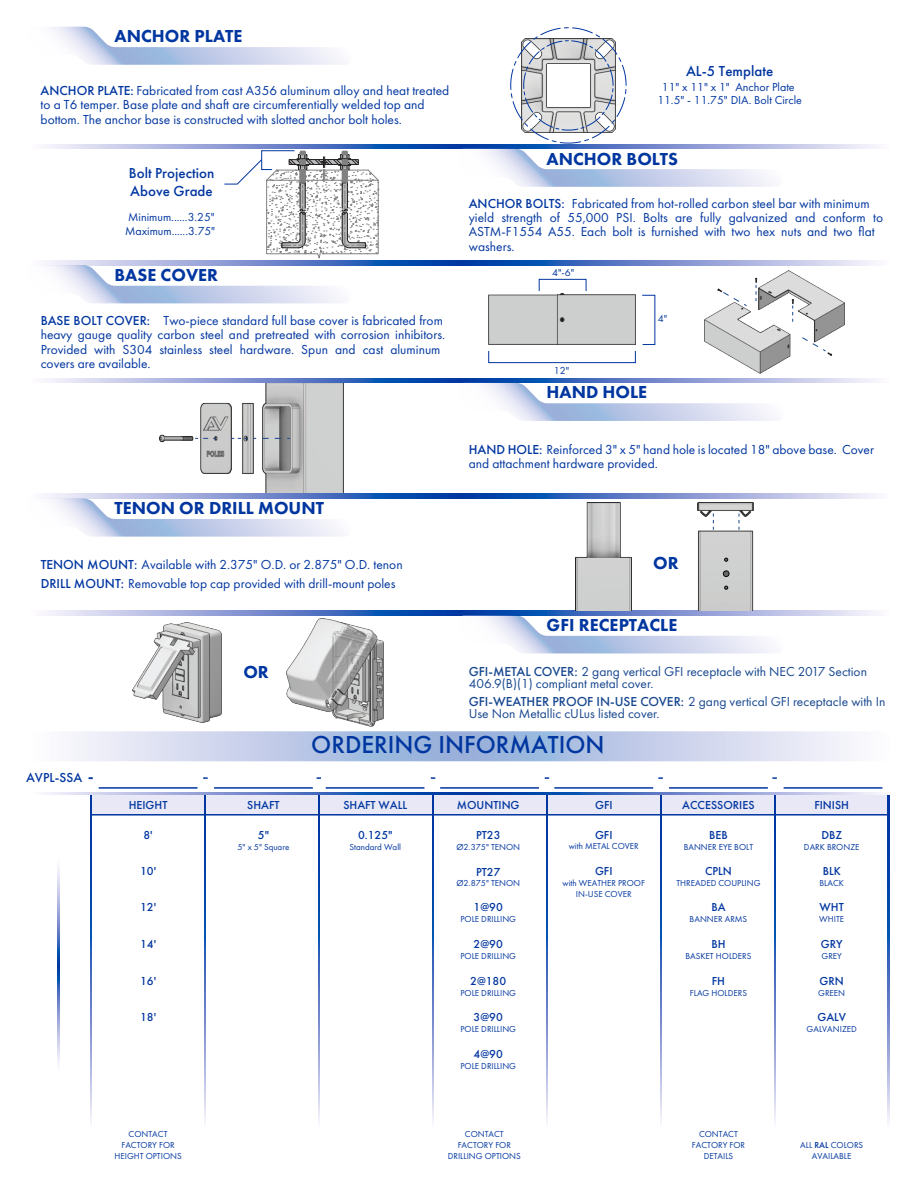
<style>
.page{position:relative;width:918px;height:1188px;background:#fff}
.page>*{position:absolute;margin:0;border:0;box-sizing:border-box;transform-origin:0 0}
.t1{font:500 25.5px "Futura PT";color:#0036a0}
.t2{font:800 18px "Futura PT";color:#0036a0}
.t3{font:500 15px/18px "Futura PT";color:#0036a0}
.t4{font:13.5px/14.4px "Futura PT";color:#0036a0}
.t5{font:13.5px/12px "Futura PT";color:#17478f}
.t6{font:500 13.5px "Futura PT";color:#0036a0}
.t7{font:500 12px "Futura PT";color:#0036a0}
.t8{font:12px/14.4px "Futura PT";color:#0036a0}
.t9{font:10.5px "Futura PT";color:#0036a0}
.t10{font:9px/10.8px "Futura PT";color:#0036a0;text-align:center}
.s1{font-weight:500}
.s2{font-size:18px}
</style>
<div class="page">
<img style="left:159px;top:383px;width:185px;height:111px">
<svg style="left:195px;top:438px;width:21px;height:1px"></svg>
<svg style="left:231px;top:438px;width:16px;height:1px"></svg>
<svg style="left:262px;top:438px;width:28px;height:1px"></svg>
<svg style="left:46px;top:144px;width:830px;height:4px;background:#879ed5"></svg>
<svg style="left:379px;top:261px;width:497px;height:4px;background:#6183c8"></svg>
<svg style="left:46px;top:378px;width:830px;height:5px;background:#7490ce"></svg>
<svg style="left:52px;top:27px;width:289px;height:38px"></svg>
<svg style="left:484px;top:383px;width:288px;height:38px"></svg>
<svg style="left:46px;top:611px;width:830px;height:4px;background:#7490ce"></svg>
<svg style="left:459px;top:615px;width:324px;height:38px"></svg>
<svg style="left:46px;top:494px;width:830px;height:4px;background:#7490ce"></svg>
<svg style="left:43px;top:498px;width:308px;height:39px"></svg>
<div style="left:90px;top:795px;width:799px;height:20px;background:#e9e8f6"></div>
<svg style="left:90px;top:795px;width:2px;height:327px"></svg>
<svg style="left:58px;top:867px;width:1px;height:197px"></svg>
<svg style="left:888px;top:795px;width:1px;height:327px"></svg>
<svg style="left:774px;top:795px;width:2px;height:327px"></svg>
<svg style="left:660px;top:795px;width:2px;height:327px"></svg>
<svg style="left:318px;top:795px;width:2px;height:327px"></svg>
<svg style="left:204px;top:795px;width:2px;height:327px"></svg>
<svg style="left:546px;top:795px;width:2px;height:327px"></svg>
<svg style="left:432px;top:795px;width:2px;height:327px"></svg>
<svg style="left:27px;top:731px;width:863px;height:30px"></svg>
<hr style="left:91px;top:814px;width:797px;height:2px;background:#0036a0">
<hr style="left:99px;top:787px;width:99px;height:2px;background:#0036a0">
<hr style="left:214px;top:787px;width:99px;height:2px;background:#0036a0">
<hr style="left:326px;top:787px;width:98px;height:2px;background:#0036a0">
<hr style="left:440px;top:787px;width:99px;height:2px;background:#0036a0">
<hr style="left:554px;top:787px;width:99px;height:2px;background:#0036a0">
<hr style="left:669px;top:787px;width:99px;height:2px;background:#0036a0">
<hr style="left:784px;top:787px;width:98px;height:2px;background:#0036a0">
<svg style="left:44px;top:793px;width:837px;height:2px;background:#6988ca"></svg>
<svg style="left:43px;top:150px;width:336px;height:153px"></svg>
<img style="left:133px;top:623px;width:88px;height:99px">
<img style="left:287px;top:619px;width:97px;height:107px">
<div style="left:488px;top:351px;width:148px;height:12px;border:1px solid #0036a0"></div>
<div style="left:539px;top:279px;width:47px;height:12px;border:1px solid #0036a0"></div>
<div style="left:489px;top:294px;width:146px;height:50px;background:#cdcece"></div>
<img style="left:704px;top:271px;width:140px;height:102px">
<svg style="left:792px;top:306px;width:1px;height:16px"></svg>
<svg style="left:756px;top:285px;width:1px;height:16px"></svg>
<svg style="left:722px;top:291px;width:26px;height:16px"></svg>
<svg style="left:801px;top:337px;width:26px;height:15px"></svg>
<img style="left:698px;top:503px;width:56px;height:108px">
<img style="left:576px;top:503px;width:56px;height:108px">
<svg style="left:723px;top:571px;width:6px;height:6px"></svg>
<div style="left:723px;top:570px;width:6px;height:7px;border:1px solid #040503;border-radius:50%"></div>
<svg style="left:724px;top:558px;width:4px;height:4px"></svg>
<svg style="left:724px;top:586px;width:4px;height:4px"></svg>
<svg style="left:713px;top:514px;width:1px;height:16px"></svg>
<svg style="left:739px;top:514px;width:1px;height:16px"></svg>
<svg style="left:458px;top:27px;width:325px;height:160px"></svg>
<h2 class="t2" style="left:115px;top:25px;width:129px">ANCHOR PLATE</h2>
<p class="t4" style="left:41px;top:83px;width:410px"><span class="s1">ANCHOR PLATE:</span> Fabricated from cast A356 aluminum alloy and heat treated to a T6 temper. Base plate and shaft are circumferentially welded top and bottom. The anchor base is constructed with slotted anchor bolt holes.</p>
<p class="t3" style="left:129px;top:164px;width:87px">Bolt Projection<br>Above Grade</p>
<p class="t8" style="left:125px;top:210px;width:92px">Minimum......3.25"<br>Maximum......3.75"</p>
<h2 class="t2" style="left:115px;top:264px;width:105px">BASE COVER</h2>
<p class="t4" style="left:41px;top:313px;width:406px"><span class="s1">BASE BOLT COVER:</span> Two-piece standard full base cover is fabricated from heavy gauge quality carbon steel and pretreated with corrosion inhibitors.<br>Provided with S304 stainless steel hardware. Spun and cast aluminum covers are available.</p>
<h2 class="t2" style="left:115px;top:497px;width:211px">TENON OR DRILL MOUNT</h2>
<p class="t4" style="left:41px;top:557px;width:363px"><span class="s1">TENON MOUNT:</span> Available with 2.375" O.D. or 2.875" O.D. tenon</p>
<p class="t4" style="left:41px;top:576px;width:356px"><span class="s1">DRILL MOUNT:</span> Removable top cap provided with drill-mount poles</p>
<h2 class="t2" style="left:243px;top:660px;width:27px">OR</h2>
<p class="t3" style="left:686px;top:62px;width:89px">AL-5 Template</p>
<p class="t8" style="left:657px;top:81px;width:146px;line-height:12.9px;text-align:center">11" x 11" x 1" Anchor Plate<br>11.5" - 11.75" DIA. Bolt Circle</p>
<h2 class="t2" style="left:547px;top:148px;width:133px">ANCHOR BOLTS</h2>
<p class="t4" style="left:469px;top:196px;width:416px"><span class="s1">ANCHOR BOLTS:</span> Fabricated from hot-rolled carbon steel bar with minimum yield strength of 55,000 PSI. Bolts are fully galvanized and conform to ASTM-F1554 A55. Each bolt is furnished with two hex nuts and two flat washers.</p>
<p class="t9" style="left:552px;top:266px;width:24px">4"-6"</p>
<p class="t9" style="left:658px;top:313px;width:11px">4"</p>
<p class="t9" style="left:554px;top:365px;width:17px">12"</p>
<h2 class="t2" style="left:547px;top:381px;width:102px">HAND HOLE</h2>
<p class="t4" style="left:469px;top:442px;width:407px"><span class="s1">HAND HOLE:</span> Reinforced 3" x 5" hand hole is located 18" above base. Cover and attachment hardware provided.</p>
<h2 class="t2" style="left:653px;top:551px;width:27px">OR</h2>
<h2 class="t2" style="left:547px;top:614px;width:132px">GFI RECEPTACLE</h2>
<p class="t5" style="left:469px;top:665px;width:400px"><span class="s1">GFI-METAL COVER:</span> 2 gang vertical GFI receptacle with NEC 2017 Section<br>406.9(B)(1) compliant metal cover.</p>
<p class="t5" style="left:469px;top:695px;width:418px"><span class="s1">GFI-WEATHER PROOF IN-USE COVER:</span> 2 gang vertical GFI receptacle with In<br>Use Non Metallic cULus listed cover.</p>
<p class="t6" style="left:26px;top:769px;width:69px">AVPL-SSA <span class="s2">-</span></p>
<h1 class="t1" style="left:311px;top:730px;width:295px">ORDERING INFORMATION</h1>
<p class="t7" style="left:129px;top:798px;width:40px">HEIGHT</p>
<p class="t7" style="left:247px;top:798px;width:34px">SHAFT</p>
<p class="t7" style="left:343px;top:798px;width:65px">SHAFT WALL</p>
<p class="t7" style="left:457px;top:798px;width:64px">MOUNTING</p>
<p class="t7" style="left:595px;top:798px;width:19px">GFI</p>
<p class="t7" style="left:682px;top:798px;width:74px">ACCESSORIES</p>
<p class="t7" style="left:814px;top:798px;width:36px">FINISH</p>
<p class="t7" style="left:358px;top:828px;width:36px">0.125"</p>
<p class="t10" style="left:349px;top:841px;width:53px">Standard Wall</p>
<p class="t7" style="left:595px;top:827px;width:19px">GFI</p>
<p class="t10" style="left:569px;top:841px;width:71px">with METAL COVER</p>
<p class="t7" style="left:595px;top:864px;width:19px">GFI</p>
<p class="t10" style="left:563px;top:878px;width:84px">with WEATHER PROOF<br>IN-USE COVER</p>
<p class="t7" style="left:143px;top:827px;width:11px">8'</p>
<p class="t7" style="left:140px;top:864px;width:18px">10'</p>
<p class="t7" style="left:140px;top:900px;width:18px">12'</p>
<p class="t7" style="left:140px;top:937px;width:18px">14'</p>
<p class="t7" style="left:140px;top:974px;width:18px">16'</p>
<p class="t7" style="left:140px;top:1010px;width:18px">18'</p>
<p class="t7" style="left:476px;top:828px;width:26px">PT23</p>
<p class="t10" style="left:456px;top:841px;width:65px">Ø2.375" TENON</p>
<p class="t7" style="left:476px;top:864px;width:26px">PT27</p>
<p class="t10" style="left:456px;top:878px;width:65px">Ø2.875" TENON</p>
<p class="t7" style="left:474px;top:900px;width:31px">1@90</p>
<p class="t10" style="left:460px;top:914px;width:57px">POLE DRILLING</p>
<p class="t7" style="left:474px;top:937px;width:31px">2@90</p>
<p class="t10" style="left:460px;top:951px;width:57px">POLE DRILLING</p>
<p class="t7" style="left:470px;top:974px;width:38px">2@180</p>
<p class="t10" style="left:460px;top:987px;width:57px">POLE DRILLING</p>
<p class="t7" style="left:474px;top:1010px;width:31px">3@90</p>
<p class="t10" style="left:460px;top:1024px;width:57px">POLE DRILLING</p>
<p class="t7" style="left:474px;top:1047px;width:31px">4@90</p>
<p class="t10" style="left:460px;top:1060px;width:57px">POLE DRILLING</p>
<p class="t7" style="left:709px;top:828px;width:20px">BEB</p>
<p class="t10" style="left:684px;top:841px;width:71px">BANNER EYE BOLT</p>
<p class="t7" style="left:705px;top:864px;width:28px">CPLN</p>
<p class="t10" style="left:676px;top:878px;width:86px">THREADED COUPLING</p>
<p class="t7" style="left:711px;top:900px;width:16px">BA</p>
<p class="t10" style="left:690px;top:914px;width:59px">BANNER ARMS</p>
<p class="t7" style="left:711px;top:937px;width:16px">BH</p>
<p class="t10" style="left:686px;top:951px;width:67px">BASKET HOLDERS</p>
<p class="t7" style="left:712px;top:974px;width:15px">FH</p>
<p class="t10" style="left:690px;top:987px;width:59px">FLAG HOLDERS</p>
<p class="t7" style="left:821px;top:828px;width:22px">DBZ</p>
<p class="t10" style="left:804px;top:841px;width:57px">DARK BRONZE</p>
<p class="t7" style="left:823px;top:864px;width:20px">BLK</p>
<p class="t10" style="left:819px;top:878px;width:26px">BLACK</p>
<p class="t7" style="left:820px;top:900px;width:26px">WHT</p>
<p class="t10" style="left:819px;top:914px;width:26px">WHITE</p>
<p class="t7" style="left:821px;top:937px;width:23px">GRY</p>
<p class="t10" style="left:822px;top:951px;width:22px">GREY</p>
<p class="t7" style="left:820px;top:974px;width:26px">GRN</p>
<p class="t10" style="left:818px;top:987px;width:28px">GREEN</p>
<p class="t7" style="left:817px;top:1010px;width:30px">GALV</p>
<p class="t10" style="left:807px;top:1024px;width:52px">GALVANIZED</p>
<p class="t7" style="left:258px;top:828px;width:13px">5"</p>
<p class="t10" style="left:238px;top:841px;width:53px">5" x 5" Square</p>
<p class="t10" style="left:115px;top:1129px;width:69px">CONTACT<br>FACTORY FOR<br>HEIGHT OPTIONS</p>
<p class="t10" style="left:448px;top:1129px;width:74px">CONTACT<br>FACTORY FOR<br>DRILLING OPTIONS</p>
<p class="t10" style="left:692px;top:1129px;width:55px">CONTACT<br>FACTORY FOR<br>DETAILS</p>
<p class="t10" style="left:800px;top:1139px;width:64px">ALL <span class="s1">RAL</span> COLORS<br>AVAILABLE</p>
</div>
